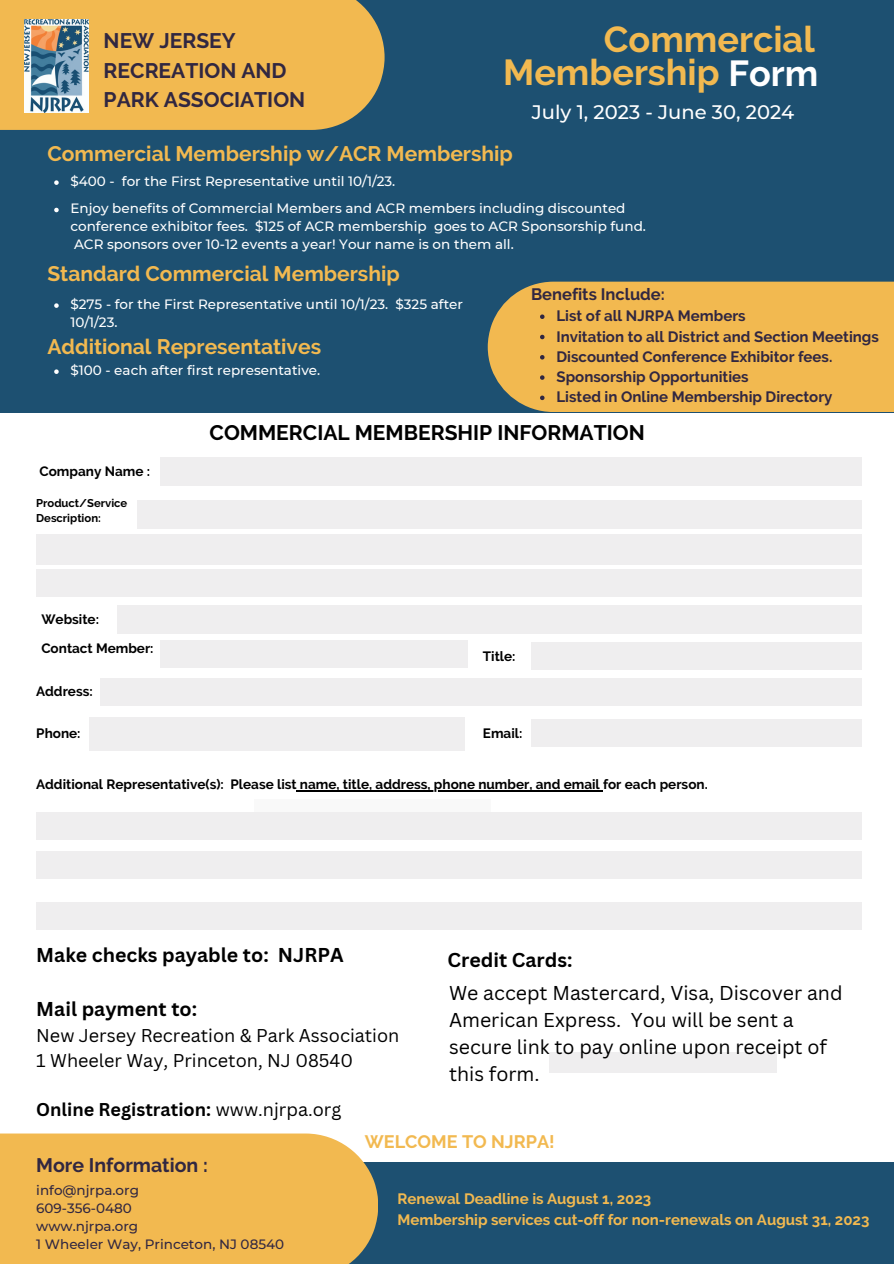
<style>
.page{position:relative;width:894px;height:1264px;background:#fff}
.page>*{position:absolute;margin:0;border:0;box-sizing:border-box;transform-origin:0 0}
.t1{font:700 36px "Raleway";color:#f2b950}
.t2{font:700 21px "Raleway";color:#f2b950}
.t3{font:700 21px/29.2px "Raleway";color:#312741}
.t4{font:700 21px "Raleway";color:#000}
.t5{font:19.5px/27px "Canva Sans";color:#000}
.t6{font:700 19.5px "Canva Sans";color:#000}
.t7{font:500 19.5px "Montserrat";color:#fff}
.t8{font:700 19.5px "Raleway";color:#312741}
.t9{font:18px "Canva Sans";color:#000}
.t10{font:700 18px "Canva Sans";color:#000}
.t11{font:700 18px "Raleway";color:#f2b950}
.t12{font:700 16.5px "Raleway";color:#312741}
.t13{font:700 15px "Raleway";color:#312741}
.t14{font:700 15px "Raleway";color:#f2b950}
.t15{font:500 13.5px/18px "Montserrat";color:#fff}
.t16{font:700 13.5px "Raleway";color:#000}
.t17{font:500 13.5px "Montserrat";color:#312741}
.t18{font:700 11.25px/15px "Raleway";color:#000}
.s1{color:#fff}
.s2{font-weight:400}
</style>
<div class="page">
<div style="left:0;top:0;width:893px;height:412px;background:#1d5071"></div>
<div style="left:487px;top:282px;width:406px;height:130px;background:#f2b950"></div>
<div style="left:0;top:1161px;width:893px;height:102px;background:#1d5071"></div>
<div style="left:0;top:1133px;width:378px;height:130px;background:#f2b950"></div>
<div style="left:0;top:0;width:384px;height:130px;background:#f2b950"></div>
<div style="left:160px;top:457px;width:701px;height:28px;background:#efeeef"></div>
<div style="left:137px;top:500px;width:724px;height:28px;background:#efeeef"></div>
<div style="left:36px;top:570px;width:825px;height:27px;background:#efeeef"></div>
<div style="left:117px;top:605px;width:744px;height:28px;background:#efeeef"></div>
<div style="left:160px;top:640px;width:307px;height:27px;background:#efeeef"></div>
<div style="left:100px;top:678px;width:761px;height:27px;background:#efeeef"></div>
<div style="left:89px;top:717px;width:375px;height:33px;background:#efeeef"></div>
<div style="left:531px;top:642px;width:330px;height:28px;background:#efeeef"></div>
<div style="left:531px;top:719px;width:330px;height:27px;background:#efeeef"></div>
<div style="left:254px;top:799px;width:236px;height:27px;background:#f9f9f9"></div>
<div style="left:36px;top:534px;width:825px;height:31px;background:#efeeef"></div>
<img style="left:25px;top:20px;width:64px;height:92px">
<div style="left:36px;top:812px;width:825px;height:28px;background:#efeeef"></div>
<div style="left:36px;top:851px;width:825px;height:27px;background:#efeeef"></div>
<div style="left:36px;top:902px;width:825px;height:27px;background:#efeeef"></div>
<svg style="left:54px;top:180px;width:5px;height:5px"></svg>
<svg style="left:54px;top:208px;width:5px;height:4px"></svg>
<svg style="left:54px;top:303px;width:5px;height:5px"></svg>
<svg style="left:54px;top:369px;width:5px;height:5px"></svg>
<hr style="left:296px;top:790px;width:307px;height:1px;background:#000">
<div style="left:549px;top:1052px;width:227px;height:20px;background:#efeeef"></div>
<svg style="left:540px;top:314px;width:4px;height:5px"></svg>
<svg style="left:540px;top:335px;width:4px;height:4px"></svg>
<svg style="left:540px;top:355px;width:4px;height:4px"></svg>
<svg style="left:540px;top:375px;width:4px;height:5px"></svg>
<svg style="left:540px;top:395px;width:4px;height:5px"></svg>
<p class="t3" style="left:104px;top:26px;width:134px">NEW JERSEY</p>
<p class="t3" style="left:104px;top:56px;width:203px">RECREATION AND<br>PARK ASSOCIATION</p>
<p class="t1" style="left:603px;top:18px;width:212px">Commercial</p>
<p class="t1" style="left:503px;top:51px;width:316px">Membership <span class="s1">Form</span></p>
<p class="t7" style="left:531px;top:100px;width:264px">July 1, 2023 - June 30, 2024</p>
<p class="t2" style="left:47px;top:141px;width:467px">Commercial Membership w/ACR Membership</p>
<p class="t15" style="left:70px;top:172px;width:326px">$400 - for the First Representative until 10/1/23.</p>
<p class="t15" style="left:70px;top:199px;width:577px">Enjoy benefits of Commercial Members and ACR members including discounted conference exhibitor fees. $125 of ACR membership goes to ACR Sponsorship fund.<br>ACR sponsors over 10-12 events a year! Your name is on them all.</p>
<p class="t2" style="left:47px;top:261px;width:354px">Standard Commercial Membership</p>
<p class="t15" style="left:70px;top:295px;width:394px">$275 - for the First Representative until 10/1/23. $325 after<br>10/1/23.</p>
<p class="t2" style="left:47px;top:335px;width:275px">Additional Representatives</p>
<p class="t15" style="left:70px;top:361px;width:251px">$100 - each after first representative.</p>
<p class="t12" style="left:531px;top:284px;width:135px">Benefits Include:</p>
<p class="t13" style="left:556px;top:307px;width:190px">List of all NJRPA Members</p>
<p class="t13" style="left:556px;top:327px;width:324px">Invitation to all District and Section Meetings</p>
<p class="t13" style="left:556px;top:348px;width:277px">Discounted Conference Exhibitor fees.</p>
<p class="t13" style="left:556px;top:368px;width:193px">Sponsorship Opportunities</p>
<p class="t13" style="left:556px;top:388px;width:277px">Listed in Online Membership Directory</p>
<p class="t16" style="left:39px;top:463px;width:112px">Company Name :</p>
<p class="t18" style="left:36px;top:495px;width:93px">Product/Service<br>Description:</p>
<p class="t16" style="left:41px;top:611px;width:59px">Website:</p>
<p class="t16" style="left:41px;top:640px;width:114px">Contact Member:</p>
<p class="t16" style="left:36px;top:683px;width:58px">Address:</p>
<p class="t16" style="left:36px;top:725px;width:46px">Phone:</p>
<p class="t4" style="left:209px;top:420px;width:436px">COMMERCIAL MEMBERSHIP INFORMATION</p>
<p class="t16" style="left:483px;top:647px;width:34px">Title:</p>
<p class="t16" style="left:483px;top:725px;width:41px">Email:</p>
<p class="t16" style="left:36px;top:776px;width:672px">Additional Representative(s): Please list name, title, address, phone number, and email for each person.</p>
<p class="t6" style="left:36px;top:940px;width:309px">Make checks payable to: NJRPA</p>
<p class="t6" style="left:36px;top:995px;width:162px">Mail payment to:</p>
<p class="t9" style="left:36px;top:1022px;width:364px">New Jersey Recreation &amp; Park Association</p>
<p class="t9" style="left:36px;top:1047px;width:318px">1 Wheeler Way, Princeton, NJ 08540</p>
<p class="t10" style="left:36px;top:1096px;width:306px">Online Registration: <span class="s2">www.njrpa.org</span></p>
<p class="t6" style="left:447px;top:946px;width:126px">Credit Cards:</p>
<p class="t5" style="left:449px;top:978px;width:395px">We accept Mastercard, Visa, Discover and<br>American Express. You will be sent a secure link to pay online upon receipt of this form.</p>
<p class="t8" style="left:36px;top:1153px;width:173px">More Information :</p>
<p class="t17" style="left:36px;top:1181px;width:104px">info@njrpa.org</p>
<p class="t17" style="left:36px;top:1199px;width:97px">609-356-0480</p>
<p class="t17" style="left:36px;top:1217px;width:103px">www.njrpa.org</p>
<p class="t17" style="left:36px;top:1235px;width:249px">1 Wheeler Way, Princeton, NJ 08540</p>
<p class="t11" style="left:365px;top:1130px;width:191px">WELCOME TO NJRPA!</p>
<p class="t14" style="left:397px;top:1190px;width:255px">Renewal Deadline is August 1, 2023</p>
<p class="t14" style="left:397px;top:1210px;width:473px">Membership services cut-off for non-renewals on August 31, 2023</p>
</div>
